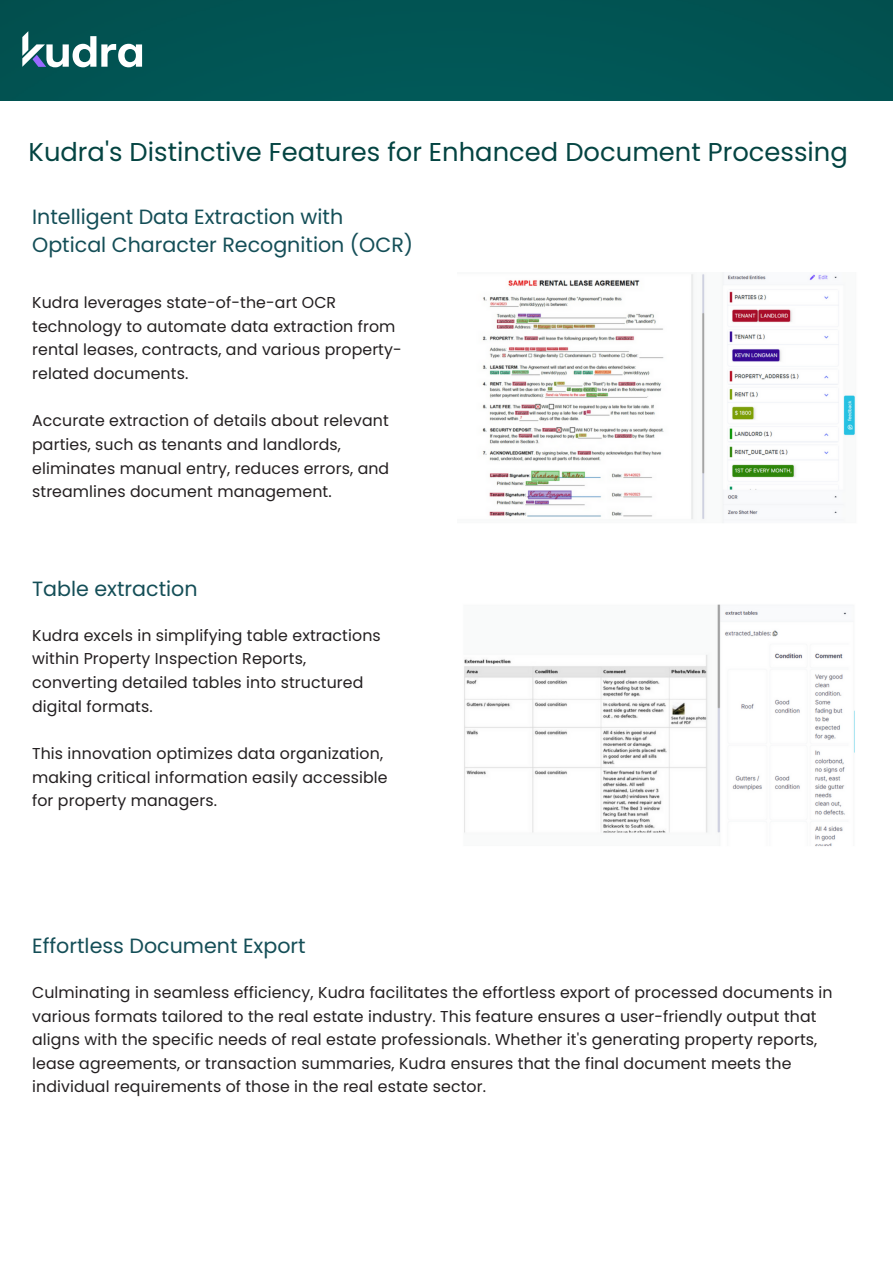
<style>
.page{position:relative;width:893px;height:1264px;background:#fff}
.page>*{position:absolute;margin:0;border:0;box-sizing:border-box;transform-origin:0 0}
.t1{font:25.8px "Poppins";color:#044442}
.t2{font:20.55px/28.2px "Poppins";color:#144e57}
.t3{font:15.75px/23.7px "Poppins";letter-spacing:.005em;color:#231f20}
</style>
<div class="page">
<div style="left:0;top:0;width:892px;height:100px;background:#015554"></div>
<svg style="left:22px;top:31px;width:120px;height:36px"></svg>
<img style="left:482px;top:272px;width:374px;height:251px">
<img style="left:464px;top:604px;width:391px;height:243px">
<p class="t1" style="left:29px;top:134px;width:820px">Kudra's Distinctive Features for Enhanced Document Processing</p>
<p class="t2" style="left:32px;top:202px;width:382px">Intelligent Data Extraction with<br>Optical Character Recognition (OCR)</p>
<p class="t3" style="left:32px;top:291px;width:371px">Kudra leverages state-of-the-art OCR technology to automate data extraction from rental leases, contracts, and various property&shy;related documents.</p>
<p class="t3" style="left:32px;top:409px;width:358px">Accurate extraction of details about relevant parties, such as tenants and landlords,</p>
<p class="t3" style="left:32px;top:456px;width:358px">eliminates manual entry, reduces errors, and streamlines document management.</p>
<p class="t2" style="left:32px;top:574px;width:167px">Table extraction</p>
<p class="t3" style="left:32px;top:623px;width:350px">Kudra excels in simplifying table extractions within Property Inspection Reports,</p>
<p class="t3" style="left:32px;top:670px;width:333px">converting detailed tables into structured digital formats.</p>
<p class="t3" style="left:32px;top:741px;width:357px">This innovation optimizes data organization, making critical information easily accessible</p>
<p class="t3" style="left:32px;top:788px;width:186px">for property managers.</p>
<p class="t2" style="left:32px;top:931px;width:275px">Effortless Document Export</p>
<p class="t3" style="left:32px;top:980px;width:801px">Culminating in seamless efficiency, Kudra facilitates the effortless export of processed documents in various formats tailored to the real estate industry. This feature ensures a user-friendly output that aligns with the specific needs of real estate professionals. Whether it's generating property reports, lease agreements, or transaction summaries, Kudra ensures that the final document meets the individual requirements of those in the real estate sector.</p>
</div>
